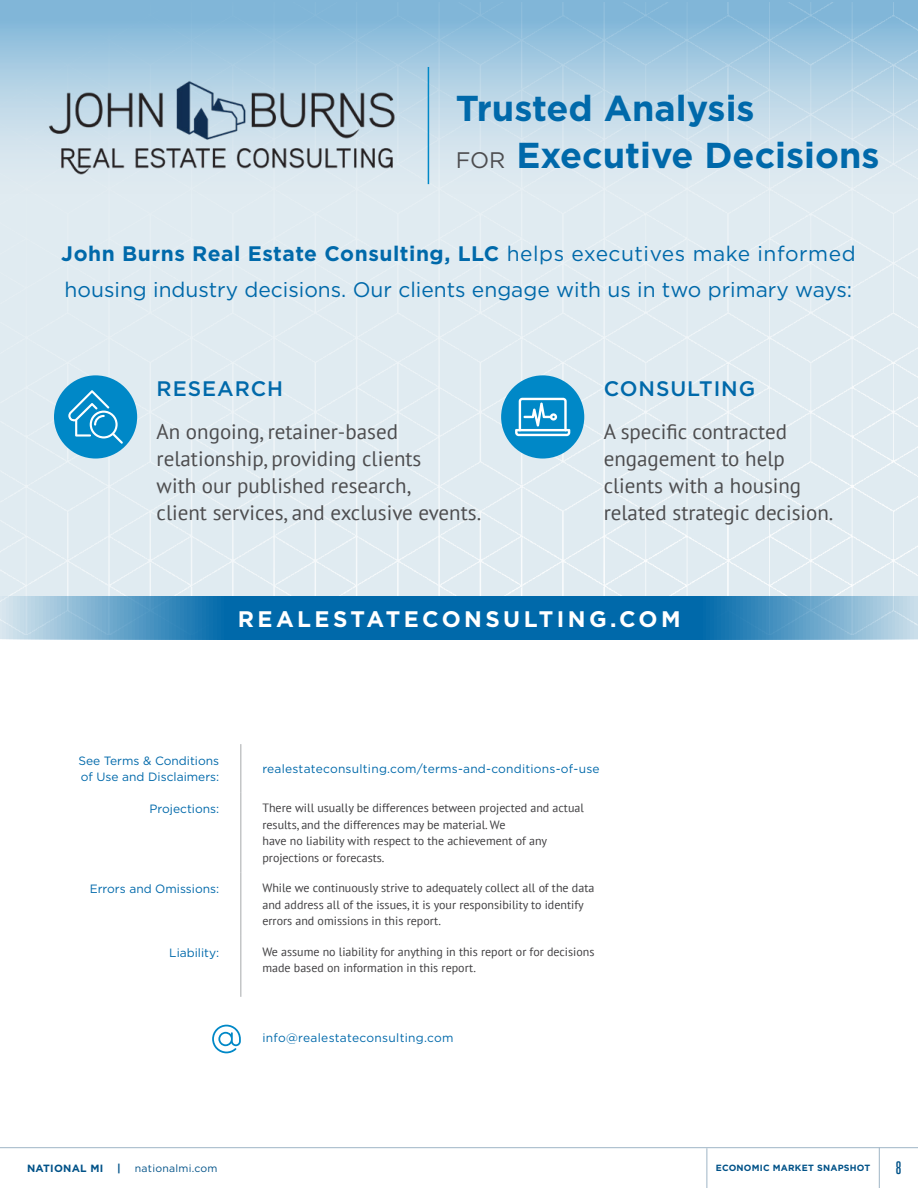
<style>
.page{position:relative;width:918px;height:1188px;background:#fff}
.page>*{position:absolute;margin:0;border:0;box-sizing:border-box;transform-origin:0 0}
.t1{font:700 36px/46.8px "Gotham";color:#0069aa}
.t2{font:700 22.5px "Gotham";letter-spacing:.15em;color:#fff}
.t3{font:21px/27px "PT Sans";color:#4d4d4f}
.t4{font:21px/36px "Gotham";color:#0069aa}
.t5{font:500 21px "Gotham";letter-spacing:.045em;color:#0069aa}
.t6{font:500 18px "Heroic Condensed";color:#005288}
.t7{font:12px/16.5px "PT Sans";color:#414042}
.t8{font:12px/16.5px "Gotham";color:#0069aa}
.t9{font:12px "Gotham";letter-spacing:.02em;color:#0069aa}
.t10{font:12px "Gotham";letter-spacing:.025em;color:#0069aa}
.t11{font:10.5px "Gotham";letter-spacing:.025em;color:#005288}
.t12{font:700 10.5px "Gotham";letter-spacing:.025em;color:#005288}
.t13{font:700 9px "Gotham";letter-spacing:.025em;color:#005288}
.s1{font-weight:400;font-size:22.5px;color:#4d4d4f}
.s2{font-weight:700}
</style>
<div class="page">
<img style="left:0;top:2px;width:918px;height:594px">
<svg style="left:0;top:596px;width:918px;height:43px;background:#3386ba"></svg>
<hr style="left:241px;top:744px;width:1px;height:48px;background:#a7a9ac">
<hr style="left:241px;top:792px;width:1px;height:80px;background:#a7a9ac">
<hr style="left:241px;top:872px;width:1px;height:64px;background:#a7a9ac">
<hr style="left:241px;top:936px;width:1px;height:61px;background:#a7a9ac">
<svg style="left:212px;top:1025px;width:29px;height:28px"></svg>
<div style="left:54px;top:375px;width:83px;height:84px;background:#0088c7;border-radius:50%"></div>
<svg style="left:68px;top:390px;width:55px;height:54px"></svg>
<div style="left:501px;top:375px;width:83px;height:84px;background:#0088c7;border-radius:50%"></div>
<svg style="left:515px;top:398px;width:55px;height:38px"></svg>
<img style="left:44px;top:74px;width:355px;height:107px">
<hr style="left:428px;top:67px;width:1px;height:117px;background:#0088c7">
<hr style="left:879px;top:1148px;width:1px;height:40px;background:#9fb5c6">
<hr style="left:707px;top:1148px;width:1px;height:40px;background:#9fb5c6">
<hr style="left:0;top:1147px;width:918px;height:1px;background:#9fb5c6">
<h1 class="t1" style="left:456px;top:84px;width:425px">Trusted Analysis<br><span class="s1">FOR</span> Executive Decisions</h1>
<h3 class="t4" style="left:61px;top:235px;width:796px"><span class="s2">John Burns Real Estate Consulting, LLC</span> helps executives make informed housing industry decisions. Our clients engage with us in two primary ways:</h3>
<h3 class="t5" style="left:157px;top:376px;width:128px">RESEARCH</h3>
<h3 class="t5" style="left:604px;top:376px;width:153px">CONSULTING</h3>
<h3 class="t3" style="left:157px;top:418px;width:326px">An ongoing, retainer-based relationship, providing clients<br>with our published research,<br>client services, and exclusive events.</h3>
<h3 class="t3" style="left:604px;top:418px;width:231px">A specific contracted engagement to help clients with a housing related strategic decision.</h3>
<h2 class="t2" style="left:238px;top:606px;width:444px">REALESTATECONSULTING.COM</h2>
<p class="t8" style="left:78px;top:752px;width:142px">See Terms &amp; Conditions of Use and Disclaimers:</p>
<p class="t9" style="left:262px;top:762px;width:339px">realestateconsulting.com/terms-and-conditions-of-use</p>
<p class="t8" style="left:150px;top:800px;width:71px">Projections:</p>
<p class="t7" style="left:262px;top:799px;width:323px">There will usually be differences between projected and actual results, and the differences may be material. We<br>have no liability with respect to the achievement of any projections or forecasts.</p>
<p class="t8" style="left:90px;top:880px;width:131px">Errors and Omissions:</p>
<p class="t7" style="left:262px;top:879px;width:333px">While we continuously strive to adequately collect all of the data and address all of the issues, it is your responsibility to identify errors and omissions in this report.</p>
<p class="t8" style="left:169px;top:944px;width:51px">Liability:</p>
<p class="t7" style="left:262px;top:943px;width:333px">We assume no liability for anything in this report or for decisions made based on information in this report.</p>
<p class="t10" style="left:262px;top:1032px;width:193px">info@realestateconsulting.com</p>
<p class="t12" style="left:27px;top:1162px;width:78px">NATIONAL MI</p>
<p class="t12" style="left:117px;top:1162px;width:5px">|</p>
<p class="t11" style="left:135px;top:1162px;width:84px">nationalmi.com</p>
<p class="t13" style="left:716px;top:1163px;width:156px">ECONOMIC MARKET SNAPSHOT</p>
<h3 class="t6" style="left:895px;top:1158px;width:8px">8</h3>
</div>
